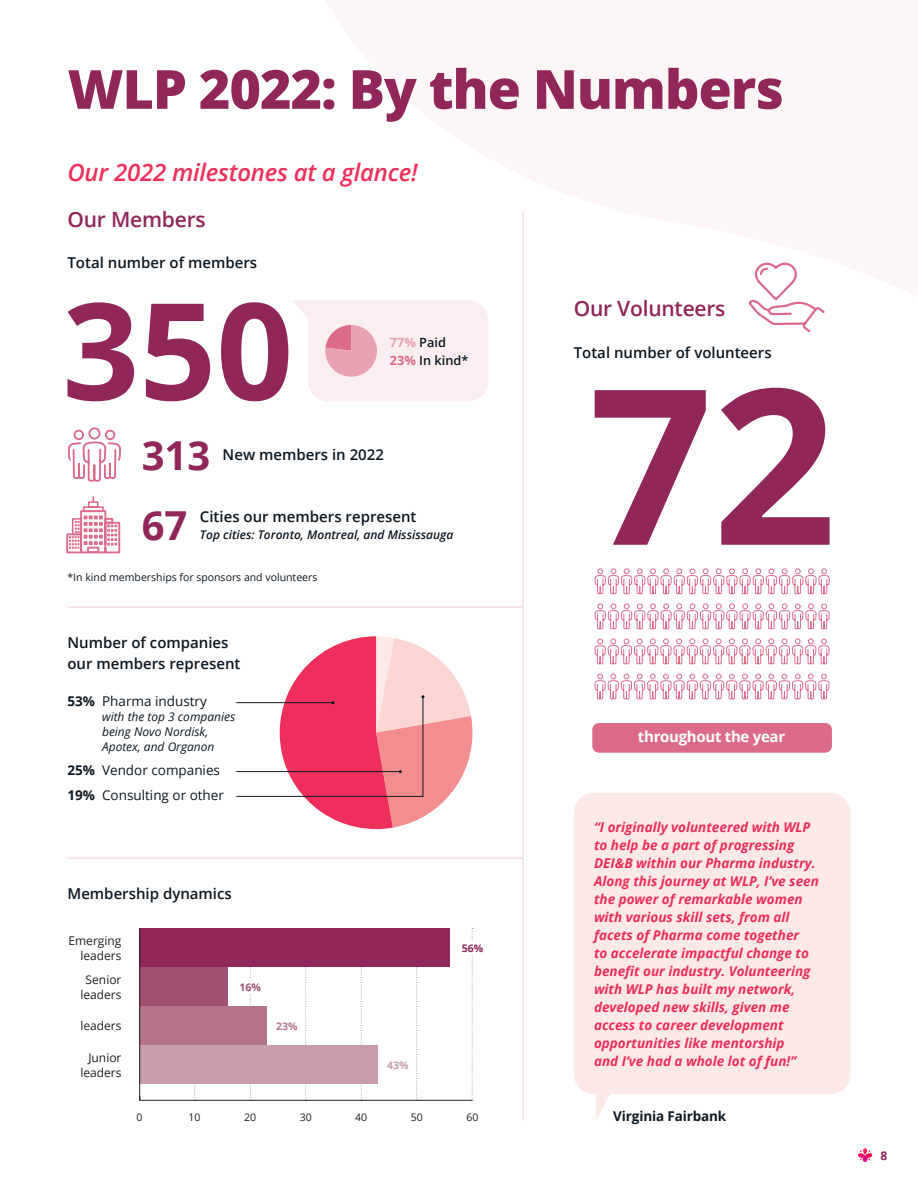
<style>
.page{position:relative;width:918px;height:1188px;background:#fff}
.page>*{position:absolute;margin:0;border:0;box-sizing:border-box;transform-origin:0 0}
.t1{font:800 54px "Open Sans";letter-spacing:-.02em;color:#91265a}
.Body{font:700 39.9px "Open Sans";color:#91265a}
.Subhead{font:italic 600 24px "Open Sans";letter-spacing:-.01em;color:#ee2f5b}
.Subhead-2{font:600 21px "Open Sans";letter-spacing:-.01em;color:#91265a}
.Body-2{font:600 15px/21px "Open Sans";color:#0e1821}
.t2{font:700 15px "Open Sans";letter-spacing:-.02em;color:#fff}
.Body-3{font:italic 700 13.5px/18px "Open Sans";color:#ee2f5b}
.Body-4{font:13.5px "Open Sans";color:#0e1821}
.t3{font:700 13.5px "Open Sans";letter-spacing:-.01em;color:#0e1821}
.Body-5{font:600 12.75px "Open Sans";color:#0e1821}
.Body-6{font:italic 12px/15px "Open Sans";color:#0e1821}
.t4{font:12px/14.4px "Open Sans";color:#231f20;text-align:right}
.Body-7{font:italic 600 12px "Open Sans";color:#0e1821}
.t5{font:700 12px "Open Sans";color:#91265a}
.Body-8{font:10.5px "Open Sans";color:#0e1821}
.t6{font:10.5px "Open Sans";color:#231f20}
.t7{font:700 10.5px "Open Sans";color:#91265a}
.t8{font:700 10.5px "Open Sans";color:#a05070}
.t9{font:700 10.5px "Open Sans";color:#b4758a}
.t10{font:700 10.5px "Open Sans";color:#c89caa}
.s1{font-weight:700;color:#e8a2b1}
.s2{font-weight:700;color:#dc6b8a}
.s3{font-weight:700}
</style>
<div class="page">
<svg style="left:858px;top:1148px;width:14px;height:14px"></svg>
<div style="left:574px;top:793px;width:276px;height:301px;background:#fde9e7;border-radius:20px"></div>
<svg style="left:596px;top:1094px;width:14px;height:26px"></svg>
<svg style="left:194px;top:1085px;width:2px;height:15px"></svg>
<svg style="left:250px;top:967px;width:1px;height:133px"></svg>
<svg style="left:305px;top:967px;width:2px;height:133px"></svg>
<svg style="left:361px;top:967px;width:1px;height:133px"></svg>
<svg style="left:416px;top:967px;width:2px;height:133px"></svg>
<svg style="left:472px;top:928px;width:1px;height:173px"></svg>
<div style="left:140px;top:1045px;width:238px;height:39px;background:#c89caa"></div>
<div style="left:140px;top:1006px;width:127px;height:39px;background:#b4758a"></div>
<div style="left:140px;top:967px;width:88px;height:39px;background:#a05070"></div>
<div style="left:140px;top:928px;width:310px;height:39px;background:#91265a"></div>
<hr style="left:140px;top:1100px;width:332px;height:1px;background:#231f20">
<hr style="left:139px;top:928px;width:1px;height:172px;background:#231f20">
<div style="left:459px;top:941px;width:27px;height:14px;background:#fff"></div>
<div style="left:236px;top:980px;width:28px;height:14px;background:#fff"></div>
<hr style="left:68px;top:606px;width:454px;height:2px;background:#f7dee1">
<hr style="left:67px;top:857px;width:455px;height:2px;background:#f7dee1">
<hr style="left:522px;top:211px;width:2px;height:909px;background:#f7dee1">
<svg style="left:236px;top:636px;width:237px;height:193px"></svg>
<svg style="left:748px;top:262px;width:77px;height:70px"></svg>
<svg style="left:66px;top:427px;width:55px;height:127px"></svg>
<div style="left:308px;top:300px;width:180px;height:101px;background:#faeef0;border-radius:20px"></div>
<div style="left:592px;top:723px;width:240px;height:30px;background:#dc6b8a;border-radius:7px"></div>
<svg style="left:594px;top:388px;width:236px;height:338px"></svg>
<svg style="left:68px;top:300px;width:309px;height:101px"></svg>
<p class="t1" style="left:68px;top:48px;width:718px">WLP 2022: By the Numbers</p>
<p class="Subhead" style="left:68px;top:156px;width:352px">Our 2022 milestones at a glance!</p>
<p class="Subhead-2" style="left:68px;top:205px;width:140px">Our Members</p>
<p class="Body-2" style="left:68px;top:252px;width:191px">Total number of members</p>
<p class="Body-5" style="left:390px;top:333px;width:58px"><span class="s1">77%</span> Paid</p>
<p class="Body-5" style="left:390px;top:351px;width:80px"><span class="s2">23%</span> In kind*</p>
<p class="Body" style="left:142px;top:427px;width:70px">313</p>
<p class="Body-2" style="left:223px;top:444px;width:163px">New members in 2022</p>
<p class="Body" style="left:142px;top:497px;width:47px">67</p>
<p class="Body-2" style="left:200px;top:505px;width:218px">Cities our members represent</p>
<p class="Body-7" style="left:200px;top:527px;width:255px">Top cities: Toronto, Montreal, and Mississauga</p>
<p class="Body-8" style="left:68px;top:570px;width:251px">*In kind memberships for sponsors and volunteers</p>
<p class="Body-2" style="left:68px;top:632px;width:174px">Number of companies our members represent</p>
<p class="Body-4" style="left:68px;top:691px;width:141px"><span class="s3">53%</span> Pharma industry</p>
<p class="Body-6" style="left:102px;top:708px;width:135px">with the top 3 companies being Novo Nordisk,<br>Apotex, and Organon</p>
<p class="Body-4" style="left:68px;top:761px;width:154px"><span class="s3">25%</span> Vendor companies</p>
<p class="Body-4" style="left:68px;top:786px;width:158px"><span class="s3">19%</span> Consulting or other</p>
<p class="Body-2" style="left:68px;top:883px;width:166px">Membership dynamics</p>
<p class="t4" style="left:68px;top:933px;width:55px">Emerging leaders</p>
<p class="t4" style="left:80px;top:972px;width:43px;text-align:center">Senior leaders</p>
<p class="t8" style="left:240px;top:980px;width:23px">16%</p>
<p class="t4" style="left:80px;top:1018px;width:43px">leaders</p>
<p class="t4" style="left:80px;top:1050px;width:43px">Junior leaders</p>
<p class="t9" style="left:276px;top:1019px;width:23px">23%</p>
<p class="t10" style="left:387px;top:1058px;width:23px">43%</p>
<p class="t7" style="left:462px;top:941px;width:23px">56%</p>
<p class="t6" style="left:137px;top:1109px;width:8px">0</p>
<p class="t6" style="left:188px;top:1109px;width:14px">10</p>
<p class="t6" style="left:244px;top:1109px;width:14px">20</p>
<p class="t6" style="left:300px;top:1109px;width:14px">30</p>
<p class="t6" style="left:355px;top:1109px;width:14px">40</p>
<p class="t6" style="left:411px;top:1109px;width:14px">50</p>
<p class="t6" style="left:467px;top:1109px;width:14px">60</p>
<p class="Subhead-2" style="left:574px;top:294px;width:153px">Our Volunteers</p>
<p class="Body-2" style="left:574px;top:341px;width:199px">Total number of volunteers</p>
<p class="t2" style="left:638px;top:726px;width:149px">throughout the year</p>
<p class="Body-3" style="left:594px;top:817px;width:226px">“I originally volunteered with WLP to help be a part of progressing<br>DEI&amp;B within our Pharma industry.<br>Along this journey at WLP, I’ve seen the power of remarkable women with various skill sets, from all facets of Pharma come together<br>to accelerate impactful change to benefit our industry. Volunteering with WLP has built my network, developed new skills, given me access to career development opportunities like mentorship<br>and I’ve had a whole lot of fun!”</p>
<p class="t3" style="left:613px;top:1106px;width:115px">Virginia Fairbank</p>
<p class="t5" style="left:880px;top:1147px;width:8px">8</p>
</div>
